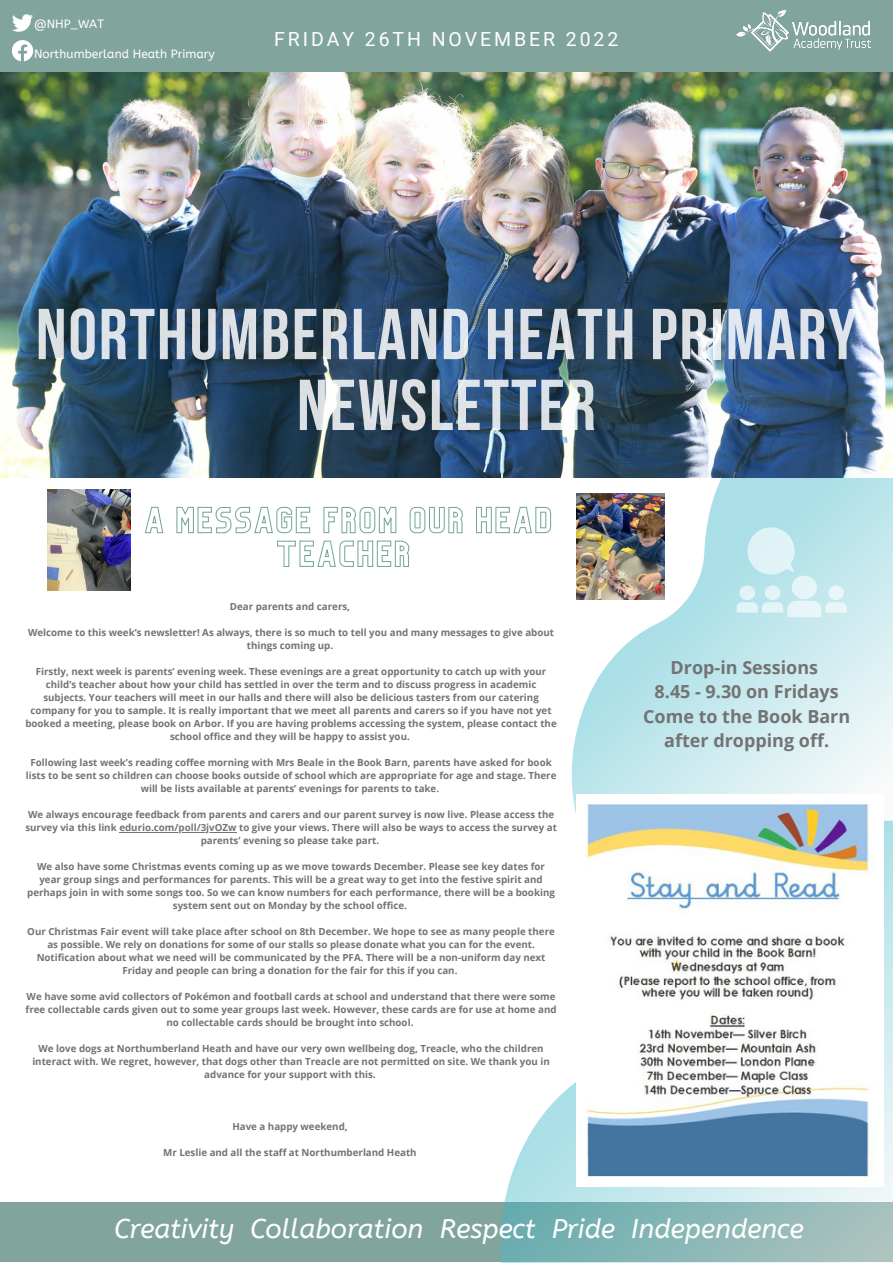
<style>
.page{position:relative;width:893px;height:1264px;background:#fff}
.page>*{position:absolute;margin:0;border:0;box-sizing:border-box;transform-origin:0 0}
.t1{font:700 71.85px/70.8px "Bebas Neue";letter-spacing:.025em;color:#fff;text-align:center}
.t2{font:italic 27px "A Bee Zee";color:#fff}
.t3{font:19.5px "Roboto";letter-spacing:.15em;color:#fff}
.t4{font:700 18px/24.5px "Open Sans";color:#737373;text-align:center}
.t5{font:12px "A Bee Zee";color:#fff}
.t6{font:700 9.75px/13px "Open Sans";color:#737373;text-align:center}
.s1{color:#fafdfc}
</style>
<div class="page">
<div style="left:0;top:0;width:892px;height:73px;background:#81a49d"></div>
<div style="left:0;top:1202px;width:892px;height:60px;background:#81a49d"></div>
<img style="left:736px;top:9px;width:134px;height:43px">
<svg style="left:555px;top:477px;width:337px;height:337px"></svg>
<img style="left:0;top:73px;width:892px;height:404px">
<svg style="left:12px;top:14px;width:21px;height:18px"></svg>
<svg style="left:12px;top:40px;width:21px;height:21px"></svg>
<svg style="left:736px;top:527px;width:110px;height:90px;background:#c8eaef"></svg>
<svg style="left:500px;top:820px;width:392px;height:442px"></svg>
<img style="left:576px;top:794px;width:307px;height:392px">
<img style="left:48px;top:490px;width:83px;height:100px">
<img style="left:576px;top:493px;width:89px;height:107px">
<svg style="left:144px;top:506px;width:407px;height:28px"></svg>
<svg style="left:277px;top:540px;width:133px;height:27px"></svg>
<hr style="left:119px;top:832px;width:118px;height:1px;background:#737373">
<p class="t5" style="left:34px;top:17px;width:71px">@NHP_WAT</p>
<p class="t5" style="left:34px;top:47px;width:182px">Northumberland Heath Primary</p>
<h3 class="t3" style="left:274px;top:28px;width:345px">FRIDAY 26TH NOVEMBER 2022</h3>
<h1 class="t1" style="left:36px;top:306px;width:822px">NORTHUMBERLAND HEATH PRIMARY<br>NEWSLETTE<span class="s1">R</span></h1>
<p class="t6" style="left:230px;top:600px;width:122px">Dear parents and carers,</p>
<p class="t6" style="left:28px;top:626px;width:527px">Welcome to this week’s newsletter! As always, there is so much to tell you and many messages to give about things coming up.</p>
<p class="t6" style="left:25px;top:665px;width:533px">Firstly, next week is parents’ evening week. These evenings are a great opportunity to catch up with your child’s teacher about how your child has settled in over the term and to discuss progress in academic subjects. Your teachers will meet in our halls and there will also be delicious tasters from our catering company for you to sample. It is really important that we meet all parents and carers so if you have not yet booked a meeting, please book on Arbor. If you are having problems accessing the system, please contact the school office and they will be happy to assist you.</p>
<p class="t6" style="left:26px;top:755px;width:532px">Following last week’s reading coffee morning with Mrs Beale in the Book Barn, parents have asked for book lists to be sent so children can choose books outside of school which are appropriate for age and stage. There will be lists available at parents’ evenings for parents to take.</p>
<p class="t6" style="left:25px;top:807px;width:533px">We always encourage feedback from parents and carers and our parent survey is now live. Please access the survey via this link edurio.com/poll/3jvOZw to give your views. There will also be ways to access the survey at parents’ evening so please take part.</p>
<p class="t6" style="left:27px;top:859px;width:529px">We also have some Christmas events coming up as we move towards December. Please see key dates for year group sings and performances for parents. This will be a great way to get into the festive spirit and perhaps join in with some songs too. So we can know numbers for each performance, there will be a booking system sent out on Monday by the school office.</p>
<p class="t6" style="left:27px;top:924px;width:529px">Our Christmas Fair event will take place after school on 8th December. We hope to see as many people there as possible. We rely on donations for some of our stalls so please donate what you can for the event.<br>Notification about what we need will be communicated by the PFA. There will be a non-uniform day next Friday and people can bring a donation for the fair for this if you can.</p>
<p class="t6" style="left:26px;top:989px;width:532px">We have some avid collectors of Pokémon and football cards at school and understand that there were some free collectable cards given out to some year groups last week. However, these cards are for use at home and no collectable cards should be brought into school.</p>
<p class="t6" style="left:32px;top:1041px;width:519px">We love dogs at Northumberland Heath and have our very own wellbeing dog, Treacle, who the children interact with. We regret, however, that dogs other than Treacle are not permitted on site. We thank you in advance for your support with this.</p>
<p class="t6" style="left:232px;top:1119px;width:117px">Have a happy weekend,</p>
<p class="t6" style="left:163px;top:1145px;width:255px">Mr Leslie and all the staff at Northumberland Heath</p>
<h3 class="t4" style="left:643px;top:654px;width:209px">Drop-in Sessions<br>8.45 - 9.30 on Fridays<br>Come to the Book Barn after dropping off.</h3>
<h2 class="t2" style="left:114px;top:1213px;width:690px">Creativity Collaboration Respect Pride Independence</h2>
</div>
